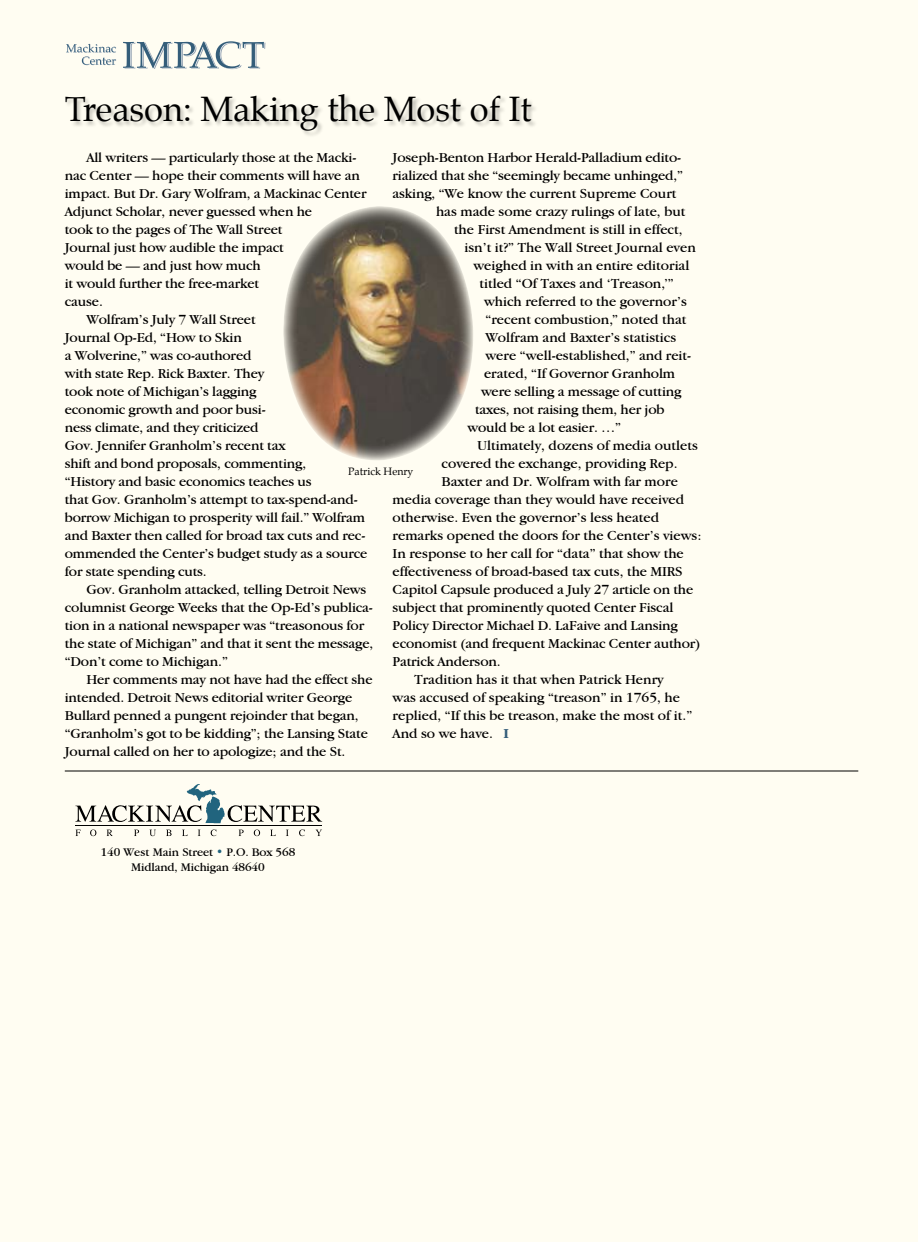
<style>
.page{position:relative;width:918px;height:1242px;background:#fffdf2}
.page>*{position:absolute;margin:0;border:0;box-sizing:border-box;transform-origin:0 0}
.t1{font:34.5px "Palatino";color:#000}
.t2{font:14.25px "Garamond IT Cby BT";letter-spacing:-.01em;color:#000}
.t3{font:12.15px/15px "Garamond IT Cby BT";letter-spacing:-.01em;color:#000;text-align:center}
.t4{font:10.5px "Palatino";color:#000}
.s1{font-weight:700;color:#355e7a}
.s2{color:#21647f}
</style>
<div class="page">
<div style="left:65px;top:93px;width:473px;height:45px;background:#000;opacity:.25"></div>
<hr style="left:65px;top:771px;width:793px;height:1px;background:#000">
<svg style="left:75px;top:830px;width:6px;height:6px"></svg>
<svg style="left:90px;top:829px;width:6px;height:7px"></svg>
<svg style="left:107px;top:830px;width:6px;height:6px"></svg>
<svg style="left:134px;top:830px;width:5px;height:6px"></svg>
<svg style="left:150px;top:830px;width:6px;height:6px"></svg>
<svg style="left:166px;top:830px;width:6px;height:6px"></svg>
<svg style="left:182px;top:830px;width:6px;height:6px"></svg>
<svg style="left:198px;top:830px;width:3px;height:6px"></svg>
<svg style="left:211px;top:829px;width:6px;height:7px"></svg>
<svg style="left:239px;top:830px;width:5px;height:6px"></svg>
<svg style="left:254px;top:829px;width:6px;height:7px"></svg>
<svg style="left:270px;top:830px;width:6px;height:6px"></svg>
<svg style="left:286px;top:830px;width:3px;height:6px"></svg>
<svg style="left:299px;top:829px;width:6px;height:7px"></svg>
<svg style="left:316px;top:830px;width:6px;height:6px"></svg>
<hr style="left:75px;top:825px;width:247px;height:1px;background:#000">
<svg style="left:75px;top:784px;width:247px;height:39px"></svg>
<svg style="left:123px;top:41px;width:142px;height:28px"></svg>
<svg style="left:66px;top:44px;width:50px;height:21px"></svg>
<img style="left:283px;top:206px;width:190px;height:255px;border-radius:50%">
<h1 class="t1" style="left:65px;top:87px;width:468px">Treason: Making the Most of It</h1>
<p class="t2" style="left:393px;top:149px;width:290px">Joseph-Benton Harbor Herald-Palladium edito-</p>
<p class="t2" style="left:393px;top:167px;width:292px">rialized that she “seemingly became unhinged,”</p>
<p class="t2" style="left:393px;top:185px;width:285px">asking, “We know the current Supreme Court</p>
<p class="t2" style="left:436px;top:203px;width:251px">has made some crazy rulings of late, but</p>
<p class="t2" style="left:454px;top:221px;width:230px">the First Amendment is still in effect,</p>
<p class="t2" style="left:465px;top:239px;width:233px">isn’t it?” The Wall Street Journal even</p>
<p class="t2" style="left:474px;top:257px;width:217px">weighed in with an entire editorial</p>
<p class="t2" style="left:480px;top:275px;width:196px">titled “Of Taxes and ‘Treason,’”</p>
<p class="t2" style="left:484px;top:293px;width:204px">which referred to the governor’s</p>
<p class="t2" style="left:486px;top:311px;width:202px">“recent combustion,” noted that</p>
<p class="t2" style="left:486px;top:329px;width:192px">Wolfram and Baxter’s statistics</p>
<p class="t2" style="left:486px;top:347px;width:207px">were “well-established,” and reit-</p>
<p class="t2" style="left:484px;top:365px;width:193px">erated, “If Governor Granholm</p>
<p class="t2" style="left:481px;top:383px;width:202px">were selling a message of cutting</p>
<p class="t2" style="left:475px;top:401px;width:191px">taxes, not raising them, her job</p>
<p class="t2" style="left:468px;top:419px;width:155px">would be a lot easier. …”</p>
<p class="t2" style="left:477px;top:437px;width:222px">Ultimately, dozens of media outlets</p>
<p class="t2" style="left:442px;top:455px;width:238px">covered the exchange, providing Rep.</p>
<p class="t2" style="left:442px;top:473px;width:238px">Baxter and Dr. Wolfram with far more</p>
<p class="t2" style="left:393px;top:491px;width:293px">media coverage than they would have received</p>
<p class="t2" style="left:393px;top:509px;width:268px">otherwise. Even the governor’s less heated</p>
<p class="t2" style="left:393px;top:527px;width:311px">remarks opened the doors for the Center’s views:</p>
<p class="t2" style="left:393px;top:545px;width:293px">In response to her call for “data” that show the</p>
<p class="t2" style="left:393px;top:563px;width:292px">effectiveness of broad-based tax cuts, the MIRS</p>
<p class="t2" style="left:393px;top:581px;width:302px">Capitol Capsule produced a July 27 article on the</p>
<p class="t2" style="left:393px;top:599px;width:282px">subject that prominently quoted Center Fiscal</p>
<p class="t2" style="left:393px;top:617px;width:287px">Policy Director Michael D. LaFaive and Lansing</p>
<p class="t2" style="left:393px;top:635px;width:310px">economist (and frequent Mackinac Center author)</p>
<p class="t2" style="left:393px;top:653px;width:110px">Patrick Anderson.</p>
<p class="t2" style="left:414px;top:671px;width:251px">Tradition has it that when Patrick Henry</p>
<p class="t2" style="left:393px;top:689px;width:289px">was accused of speaking “treason” in 1765, he</p>
<p class="t2" style="left:393px;top:707px;width:301px">replied, “If this be treason, make the most of it.”</p>
<p class="t2" style="left:393px;top:725px;width:118px">And so we have. <span class="s1">I</span></p>
<p class="t2" style="left:86px;top:149px;width:271px">All writers — particularly those at the Macki-</p>
<p class="t2" style="left:65px;top:167px;width:297px">nac Center — hope their comments will have an</p>
<p class="t2" style="left:65px;top:185px;width:303px">impact. But Dr. Gary Wolfram, a Mackinac Center</p>
<p class="t2" style="left:65px;top:203px;width:249px">Adjunct Scholar, never guessed when he</p>
<p class="t2" style="left:65px;top:221px;width:219px">took to the pages of The Wall Street</p>
<p class="t2" style="left:65px;top:239px;width:221px">Journal just how audible the impact</p>
<p class="t2" style="left:65px;top:257px;width:198px">would be — and just how much</p>
<p class="t2" style="left:65px;top:275px;width:196px">it would further the free-market</p>
<p class="t2" style="left:65px;top:293px;width:40px">cause.</p>
<p class="t2" style="left:86px;top:311px;width:171px">Wolfram’s July 7 Wall Street</p>
<p class="t2" style="left:65px;top:329px;width:179px">Journal Op-Ed, “How to Skin</p>
<p class="t2" style="left:65px;top:347px;width:188px">a Wolverine,” was co-authored</p>
<p class="t2" style="left:65px;top:365px;width:201px">with state Rep. Rick Baxter. They</p>
<p class="t2" style="left:65px;top:383px;width:193px">took note of Michigan’s lagging</p>
<p class="t2" style="left:65px;top:401px;width:202px">economic growth and poor busi-</p>
<p class="t2" style="left:65px;top:419px;width:195px">ness climate, and they criticized</p>
<p class="t2" style="left:65px;top:437px;width:222px">Gov. Jennifer Granholm’s recent tax</p>
<p class="t2" style="left:65px;top:455px;width:243px">shift and bond proposals, commenting,</p>
<p class="t2" style="left:65px;top:473px;width:248px">“History and basic economics teaches us</p>
<p class="t2" style="left:65px;top:491px;width:294px">that Gov. Granholm’s attempt to tax-spend-and-</p>
<p class="t2" style="left:65px;top:509px;width:302px">borrow Michigan to prosperity will fail.” Wolfram</p>
<p class="t2" style="left:65px;top:527px;width:302px">and Baxter then called for broad tax cuts and rec-</p>
<p class="t2" style="left:65px;top:545px;width:304px">ommended the Center’s budget study as a source</p>
<p class="t2" style="left:65px;top:563px;width:144px">for state spending cuts.</p>
<p class="t2" style="left:86px;top:581px;width:282px">Gov. Granholm attacked, telling Detroit News</p>
<p class="t2" style="left:65px;top:599px;width:310px">columnist George Weeks that the Op-Ed’s publica-</p>
<p class="t2" style="left:65px;top:617px;width:301px">tion in a national newspaper was “treasonous for</p>
<p class="t2" style="left:65px;top:635px;width:310px">the state of Michigan” and that it sent the message,</p>
<p class="t2" style="left:65px;top:653px;width:165px">“Don’t come to Michigan.”</p>
<p class="t2" style="left:86px;top:671px;width:288px">Her comments may not have had the effect she</p>
<p class="t2" style="left:65px;top:689px;width:289px">intended. Detroit News editorial writer George</p>
<p class="t2" style="left:65px;top:707px;width:296px">Bullard penned a pungent rejoinder that began,</p>
<p class="t2" style="left:65px;top:725px;width:305px">“Granholm’s got to be kidding”; the Lansing State</p>
<p class="t2" style="left:65px;top:743px;width:282px">Journal called on her to apologize; and the St.</p>
<p class="t4" style="left:348px;top:465px;width:67px">Patrick Henry</p>
<p class="t3" style="left:101px;top:844px;width:196px">140 West Main Street <span class="s2">•</span> P.O. Box 568<br>Midland, Michigan 48640</p>
</div>
